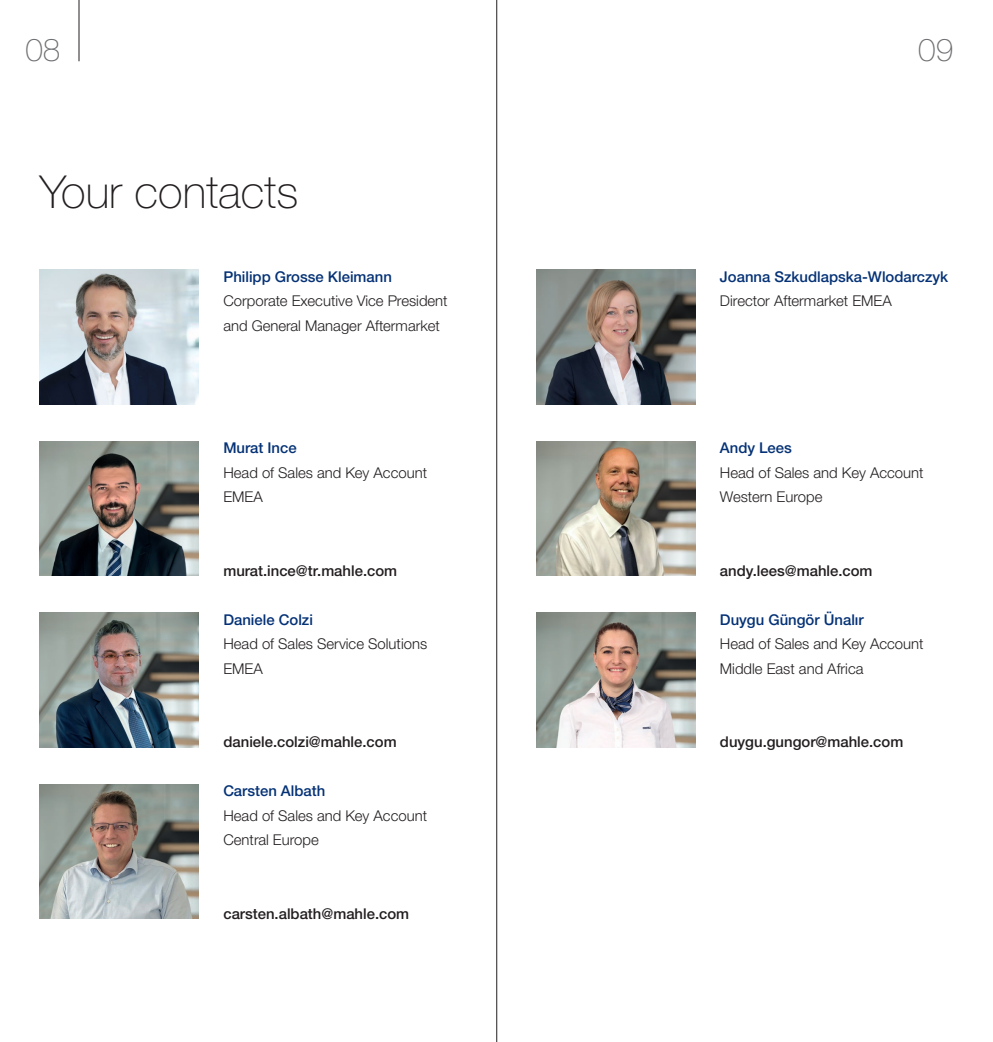
<style>
.page{position:relative;width:993px;height:1042px;background:#fff}
.page>*{position:absolute;margin:0;border:0;box-sizing:border-box;transform-origin:0 0}
.XX___100___Chapter___Headline_3rd_Level{font:100 45.5px "Helvetica Neue LTW1 G";color:#231f20}
.XX___100___Index___Pagemark_L{font:100 31.5px "Helvetica Neue LT Std";color:#6c6d70}
.XX___100___Copy___Normal{font:300 14.88px/24.5px "Helvetica Neue LTW1 G";color:#231f20}
.XX___100___Copy___Normal-2{font:500 14.88px "Helvetica Neue LTW1 G";color:#231f20}
.XX___100___Copy___Normal-3{font:500 14.88px/24.5px "Helvetica Neue LTW1 G";color:#053276}
.s1{font-weight:500;color:#053276}
.s2{font-weight:300;color:#231f20}
</style>
<div class="page">
<img style="left:536px;top:270px;width:158px;height:134px">
<img style="left:536px;top:612px;width:158px;height:135px">
<img style="left:40px;top:784px;width:158px;height:135px">
<img style="left:40px;top:270px;width:158px;height:134px">
<img style="left:40px;top:441px;width:158px;height:135px">
<img style="left:40px;top:613px;width:158px;height:134px">
<img style="left:536px;top:441px;width:158px;height:135px">
<hr style="left:496px;top:0;width:1px;height:1042px;background:#231f20">
<hr style="left:78px;top:0;width:1px;height:61px;background:#231f20">
<p class="XX___100___Index___Pagemark_L" style="left:25px;top:32px;width:36px">08</p>
<p class="XX___100___Index___Pagemark_L" style="left:918px;top:32px;width:36px">09</p>
<p class="XX___100___Chapter___Headline_3rd_Level" style="left:40px;top:165px;width:260px">Your contacts</p>
<p class="XX___100___Copy___Normal" style="left:223px;top:264px;width:226px"><span class="s1">Philipp Grosse Kleimann<br></span>Corporate Executive Vice President and General Manager Aftermarket</p>
<p class="XX___100___Copy___Normal" style="left:223px;top:436px;width:205px"><span class="s1">Murat Ince<br></span>Head of Sales and Key Account<br>EMEA</p>
<p class="XX___100___Copy___Normal-2" style="left:223px;top:562px;width:175px">murat.ince@tr.mahle.com</p>
<p class="XX___100___Copy___Normal" style="left:223px;top:607px;width:205px"><span class="s1">Daniele Colzi<br></span>Head of Sales Service Solutions<br>EMEA</p>
<p class="XX___100___Copy___Normal-2" style="left:223px;top:733px;width:175px">daniele.colzi@mahle.com</p>
<p class="XX___100___Copy___Normal" style="left:223px;top:779px;width:205px"><span class="s1">Carsten Albath<br></span>Head of Sales and Key Account<br>Central Europe</p>
<p class="XX___100___Copy___Normal-2" style="left:223px;top:905px;width:187px">carsten.albath@mahle.com</p>
<p class="XX___100___Copy___Normal-3" style="left:719px;top:264px;width:230px">Joanna Szkudlapska-Wlodarczyk<br><span class="s2">Director Aftermarket EMEA</span></p>
<p class="XX___100___Copy___Normal" style="left:719px;top:436px;width:205px"><span class="s1">Andy Lees<br></span>Head of Sales and Key Account<br>Western Europe</p>
<p class="XX___100___Copy___Normal-2" style="left:719px;top:562px;width:154px">andy.lees@mahle.com</p>
<p class="XX___100___Copy___Normal" style="left:719px;top:607px;width:205px"><span class="s1">Duygu Güngör Ünalır<br></span>Head of Sales and Key Account<br>Middle East and Africa</p>
<p class="XX___100___Copy___Normal-2" style="left:719px;top:733px;width:185px">duygu.gungor@mahle.com</p>
</div>
